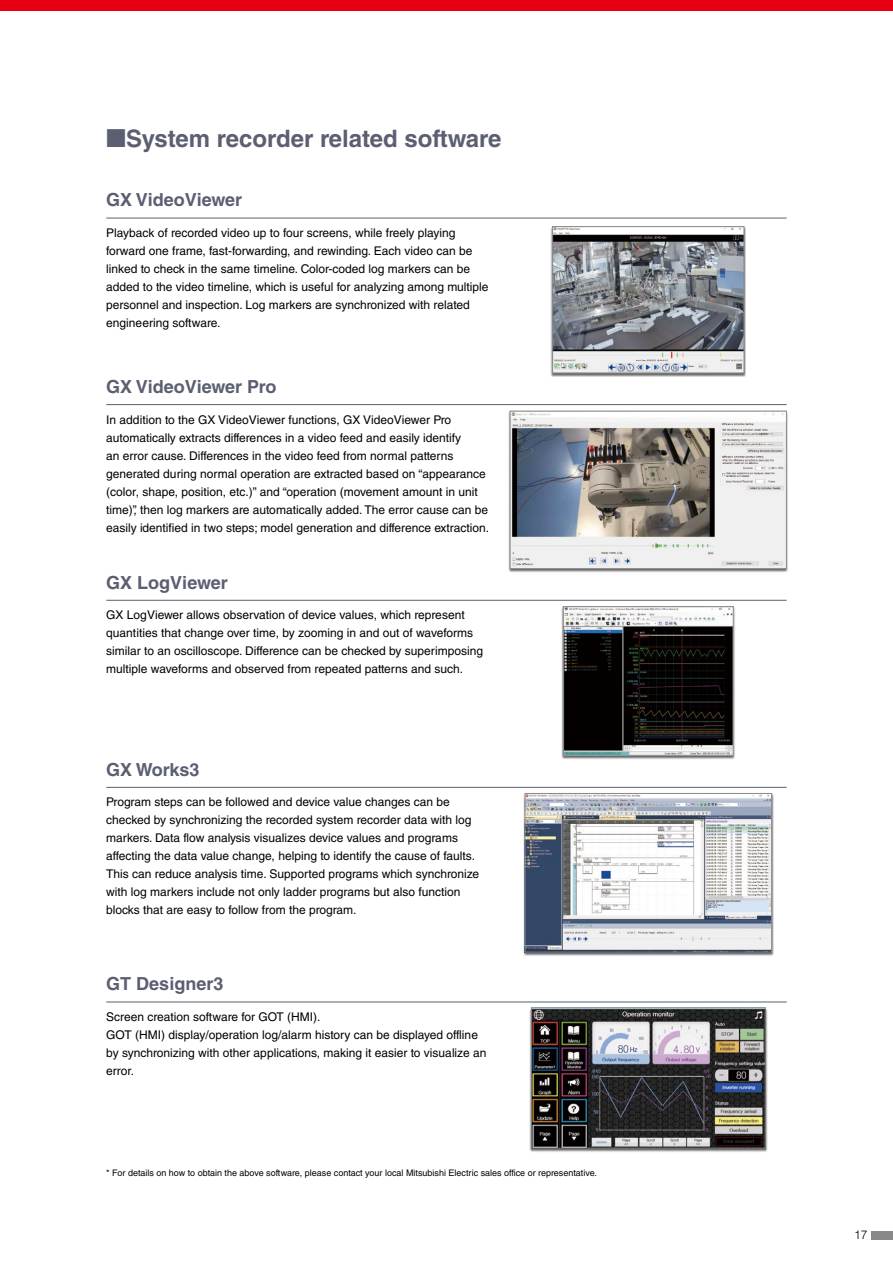
<style>
.page{position:relative;width:893px;height:1263px;background:#fff}
.page>*{position:absolute;margin:0;border:0;box-sizing:border-box;transform-origin:0 0}
.t1{font:700 24px "Helvetica LT Std";color:#5b5f71}
.t2{font:700 18px "Helvetica LT Std";color:#5b5f71}
.t3{font:12px/18px "Helvetica LT Std";color:#000}
.t4{font:300 12px "Helvetica LT Std";color:#000}
.t5{font:9px "Helvetica LT Std";color:#000}
</style>
<div class="page">
<div style="left:550px;top:227px;width:196px;height:150px;background:#000;opacity:.6"></div>
<img style="left:554px;top:228px;width:188px;height:143px">
<div style="left:552px;top:226px;width:192px;height:147px;border:1px solid #898989"></div>
<div style="left:508px;top:411px;width:281px;height:161px;background:#000;opacity:.6"></div>
<img style="left:512px;top:413px;width:273px;height:154px">
<div style="left:510px;top:411px;width:277px;height:158px;border:1px solid #898989"></div>
<div style="left:561px;top:607px;width:174px;height:152px;background:#000;opacity:.6"></div>
<img style="left:565px;top:608px;width:166px;height:145px">
<div style="left:563px;top:606px;width:170px;height:149px;border:1px solid #898989"></div>
<div style="left:529px;top:1008px;width:238px;height:144px;background:#000;opacity:.6"></div>
<img style="left:533px;top:1010px;width:230px;height:136px">
<div style="left:531px;top:1008px;width:234px;height:140px;border:1px solid #898989"></div>
<div style="left:523px;top:793px;width:251px;height:163px;background:#000;opacity:.6"></div>
<img style="left:527px;top:795px;width:243px;height:155px">
<div style="left:525px;top:793px;width:247px;height:159px;border:1px solid #898989"></div>
<hr style="left:106px;top:218px;width:681px;height:1px;background:#5b5f71">
<hr style="left:106px;top:404px;width:681px;height:1px;background:#5b5f71">
<hr style="left:106px;top:600px;width:681px;height:1px;background:#5b5f71">
<hr style="left:106px;top:1002px;width:681px;height:1px;background:#5b5f71">
<hr style="left:106px;top:787px;width:681px;height:1px;background:#5b5f71">
<div style="left:872px;top:1231px;width:21px;height:8px;background:#898989"></div>
<div style="left:0;top:0;width:893px;height:10px;background:#e60012"></div>
<h1 class="t1" style="left:106px;top:124px;width:397px">■System recorder related software</h1>
<h2 class="t2" style="left:106px;top:189px;width:137px">GX VideoViewer</h2>
<p class="t3" style="left:106px;top:224px;width:384px">Playback of recorded video up to four screens, while freely playing forward one frame, fast-forwarding, and rewinding. Each video can be linked to check in the same timeline. Color-coded log markers can be added to the video timeline, which is useful for analyzing among multiple personnel and inspection. Log markers are synchronized with related engineering software.</p>
<h2 class="t2" style="left:106px;top:375px;width:172px">GX VideoViewer Pro</h2>
<p class="t3" style="left:106px;top:410px;width:384px">In addition to the GX VideoViewer functions, GX VideoViewer Pro automatically extracts differences in a video feed and easily identify<br>an error cause. Differences in the video feed from normal patterns generated during normal operation are extracted based on “appearance (color, shape, position, etc.)” and “operation (movement amount in unit time)”, then log markers are automatically added. The error cause can be easily identified in two steps; model generation and difference extraction.</p>
<h2 class="t2" style="left:106px;top:571px;width:123px">GX LogViewer</h2>
<p class="t3" style="left:106px;top:606px;width:378px">GX LogViewer allows observation of device values, which represent quantities that change over time, by zooming in and out of waveforms similar to an oscilloscope. Difference can be checked by superimposing multiple waveforms and observed from repeated patterns and such.</p>
<h2 class="t2" style="left:106px;top:758px;width:95px">GX Works3</h2>
<p class="t3" style="left:106px;top:793px;width:374px">Program steps can be followed and device value changes can be checked by synchronizing the recorded system recorder data with log markers. Data flow analysis visualizes device values and programs affecting the data value change, helping to identify the cause of faults.<br>This can reduce analysis time. Supported programs which synchronize with log markers include not only ladder programs but also function blocks that are easy to follow from the program.</p>
<h2 class="t2" style="left:106px;top:973px;width:119px">GT Designer3</h2>
<p class="t3" style="left:106px;top:1008px;width:382px">Screen creation software for GOT (HMI).<br>GOT (HMI) display/operation log/alarm history can be displayed offline by synchronizing with other applications, making it easier to visualize an error.</p>
<p class="t5" style="left:106px;top:1168px;width:492px">* For details on how to obtain the above software, please contact your local Mitsubishi Electric sales office or representative.</p>
<p class="t4" style="left:854px;top:1227px;width:15px">17</p>
</div>
